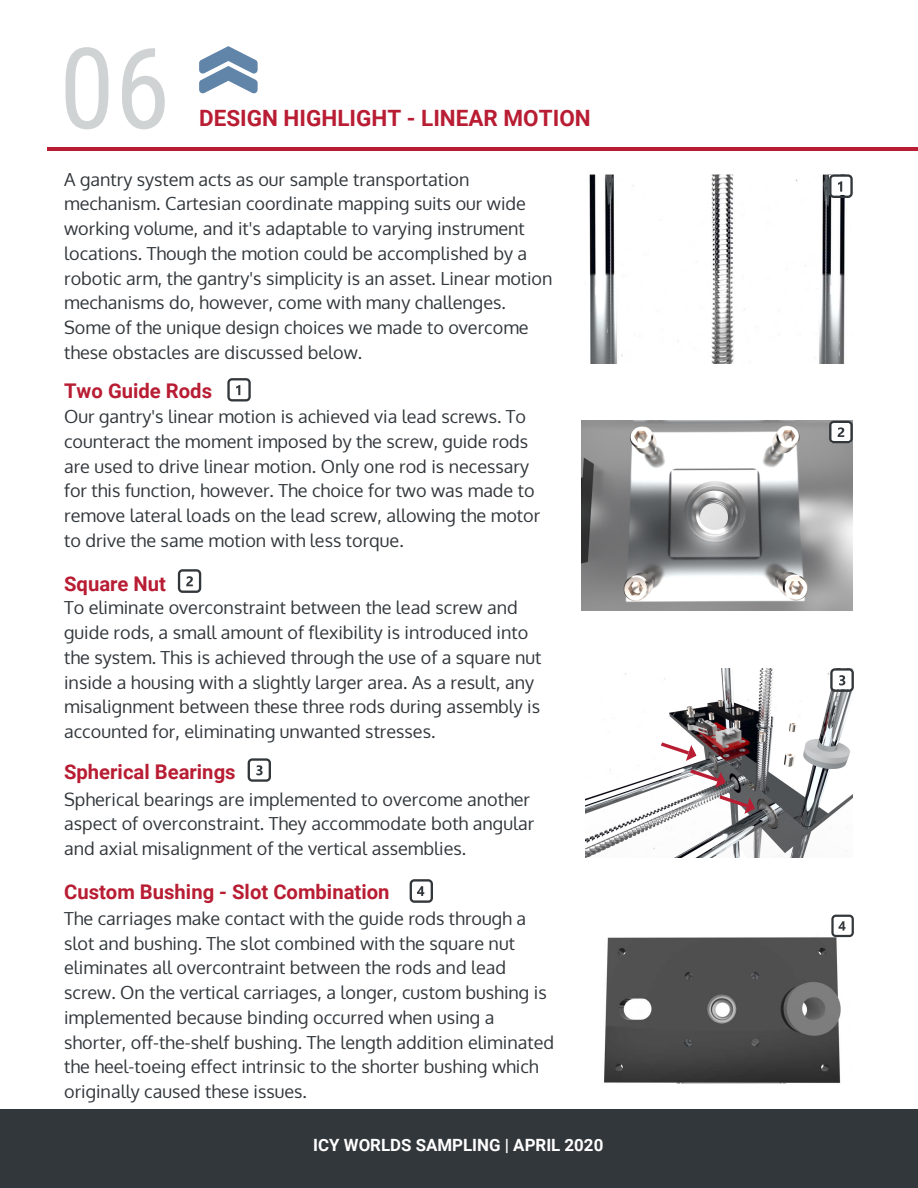
<style>
.page{position:relative;width:918px;height:1188px;background:#fff}
.page>*{position:absolute;margin:0;border:0;box-sizing:border-box;transform-origin:0 0}
.t1{font:112.5px "Roboto Condensed";color:#d0d3d4}
.t2{font:700 22.5px "Roboto";color:#b81d33}
.t3{font:700 20.25px "Roboto";color:#b81d33}
.t4{font:18px/24.8px "Oxygen";color:#32373b}
.t5{font:700 16.8px "Roboto";color:#fff}
</style>
<div class="page">
<hr style="left:47px;top:147px;width:871px;height:4px;background:#b81d33">
<svg style="left:199px;top:46px;width:59px;height:47px"></svg>
<div style="left:0;top:1109px;width:918px;height:79px;background:#32373b"></div>
<img style="left:589px;top:174px;width:256px;height:189px">
<img style="left:582px;top:421px;width:270px;height:190px">
<img style="left:585px;top:668px;width:268px;height:189px">
<img style="left:604px;top:937px;width:246px;height:147px">
<svg style="left:830px;top:668px;width:24px;height:24px"></svg>
<svg style="left:829px;top:421px;width:24px;height:22px"></svg>
<svg style="left:831px;top:915px;width:23px;height:22px"></svg>
<svg style="left:829px;top:174px;width:24px;height:24px"></svg>
<svg style="left:661px;top:742px;width:36px;height:19px"></svg>
<svg style="left:690px;top:769px;width:36px;height:19px"></svg>
<svg style="left:719px;top:795px;width:36px;height:19px"></svg>
<svg style="left:227px;top:378px;width:24px;height:23px"></svg>
<svg style="left:178px;top:569px;width:23px;height:24px"></svg>
<svg style="left:248px;top:758px;width:23px;height:24px"></svg>
<svg style="left:410px;top:879px;width:23px;height:24px"></svg>
<h1 class="t1" style="left:59px;top:9px;width:113px">06</h1>
<p class="t2" style="left:199px;top:102px;width:393px">DESIGN HIGHLIGHT - LINEAR MOTION</p>
<p class="t4" style="left:64px;top:167px;width:490px">A gantry system acts as our sample transportation mechanism. Cartesian coordinate mapping suits our wide working volume, and it's adaptable to varying instrument locations. Though the motion could be accomplished by a robotic arm, the gantry's simplicity is an asset. Linear motion mechanisms do, however, come with many challenges.<br>Some of the unique design choices we made to overcome these obstacles are discussed below.</p>
<p class="t3" style="left:64px;top:377px;width:149px">Two Guide Rods</p>
<p class="t4" style="left:64px;top:404px;width:478px">Our gantry's linear motion is achieved via lead screws. To counteract the moment imposed by the screw, guide rods are used to drive linear motion. Only one rod is necessary for this function, however. The choice for two was made to remove lateral loads on the lead screw, allowing the motor to drive the same motion with less torque.</p>
<p class="t3" style="left:64px;top:569px;width:103px">Square Nut</p>
<p class="t4" style="left:64px;top:595px;width:479px">To eliminate overconstraint between the lead screw and guide rods, a small amount of flexibility is introduced into the system. This is achieved through the use of a square nut inside a housing with a slightly larger area. As a result, any misalignment between these three rods during assembly is accounted for, eliminating unwanted stresses.</p>
<p class="t3" style="left:64px;top:757px;width:173px">Spherical Bearings</p>
<p class="t4" style="left:64px;top:787px;width:472px">Spherical bearings are implemented to overcome another aspect of overconstraint. They accommodate both angular and axial misalignment of the vertical assemblies.</p>
<p class="t3" style="left:64px;top:877px;width:327px">Custom Bushing - Slot Combination</p>
<p class="t4" style="left:64px;top:906px;width:491px">The carriages make contact with the guide rods through a slot and bushing. The slot combined with the square nut eliminates all overcontraint between the rods and lead screw. On the vertical carriages, a longer, custom bushing is implemented because binding occurred when using a shorter, off-the-shelf bushing. The length addition eliminated the heel-toeing effect intrinsic to the shorter bushing which originally caused these issues.</p>
<p class="t5" style="left:313px;top:1133px;width:292px">ICY WORLDS SAMPLING | APRIL 2020</p>
</div>
